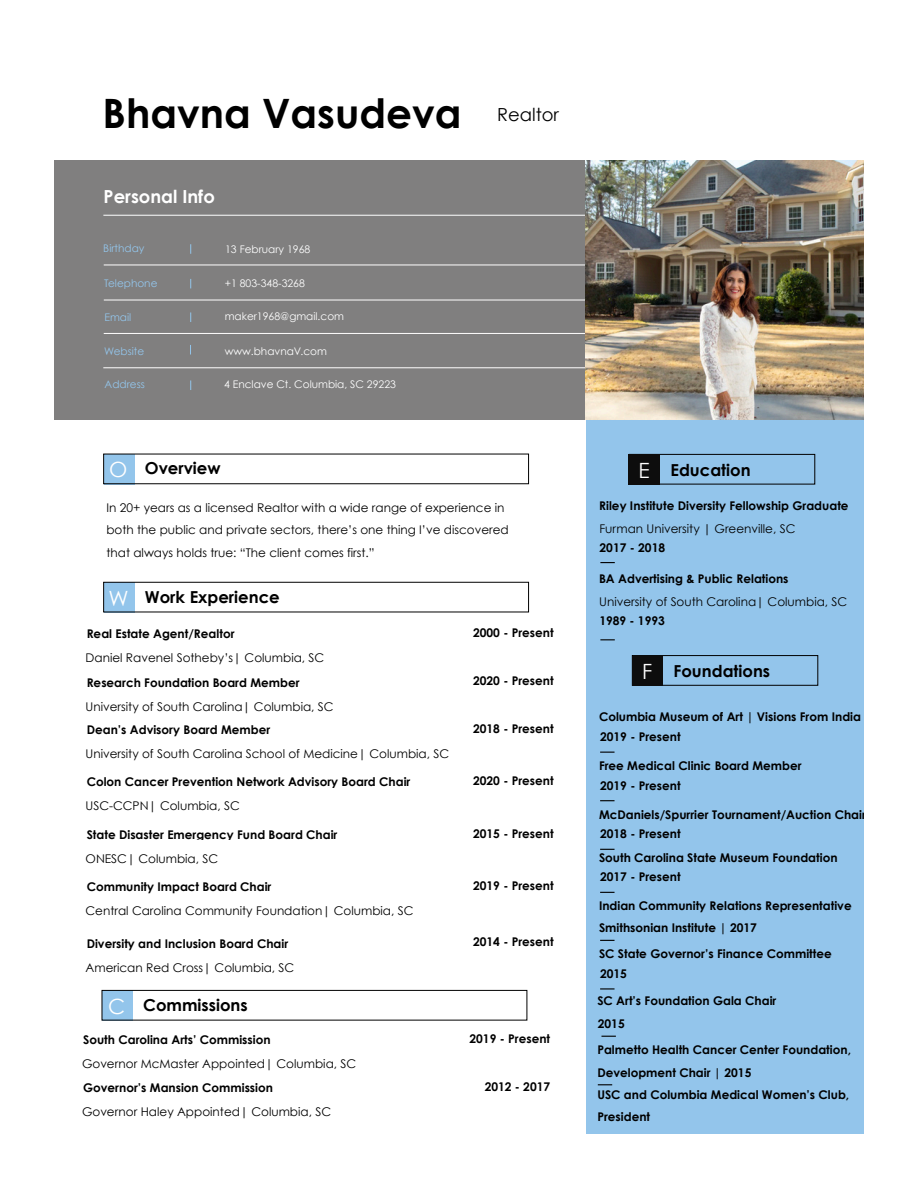
<style>
.page{position:relative;width:918px;height:1188px;background:#fff}
.page>*{position:absolute;margin:0;border:0;box-sizing:border-box;transform-origin:0 0}
.t1{font:700 40.5px "Century Gothic";color:#000}
.t2{font:700 18px "Century Gothic";color:#fff}
.t3{font:18px "Century Gothic";color:#000}
.t4{font:700 16.5px "Century Gothic";color:#000}
.t5{font:700 12px/19.6px "Century Gothic";color:#000}
.t6{font:12px/24px "Century Gothic";color:#000}
.t7{font:10.5px "Century Gothic";color:#fff}
.t8{font:10.5px "Century Gothic";color:#93c5eb}
.s1{font-weight:400;font-size:21px;color:#fff}
.s2{font-weight:400}
.s3{font-weight:700}
</style>
<div class="page">
<div style="left:587px;top:420px;width:277px;height:714px;background:#93c5eb"></div>
<div style="left:54px;top:160px;width:532px;height:260px;background:#807f7f"></div>
<hr style="left:103px;top:215px;width:483px;height:1px;background:#fff">
<hr style="left:104px;top:265px;width:482px;height:1px;background:#fff">
<hr style="left:104px;top:300px;width:482px;height:1px;background:#fff">
<hr style="left:104px;top:333px;width:482px;height:1px;background:#fff">
<hr style="left:103px;top:367px;width:483px;height:1px;background:#fff">
<img style="left:586px;top:160px;width:278px;height:259px">
<div style="left:104px;top:454px;width:31px;height:30px;background:#93c5eb"></div>
<div style="left:629px;top:454px;width:186px;height:30px;border:1px solid #000"></div>
<div style="left:628px;top:454px;width:32px;height:30px;background:#0d0d0d"></div>
<div style="left:104px;top:582px;width:31px;height:30px;background:#93c5eb"></div>
<div style="left:103px;top:582px;width:426px;height:30px;border:1px solid #000"></div>
<svg style="left:600px;top:562px;width:15px;height:1px"></svg>
<svg style="left:600px;top:639px;width:15px;height:1px"></svg>
<div style="left:632px;top:655px;width:186px;height:31px;border:1px solid #000"></div>
<div style="left:633px;top:656px;width:30px;height:30px;background:#0d0d0d"></div>
<div style="left:102px;top:990px;width:31px;height:31px;background:#93c5eb"></div>
<div style="left:102px;top:990px;width:425px;height:30px;border:1px solid #000"></div>
<svg style="left:600px;top:752px;width:15px;height:1px"></svg>
<svg style="left:600px;top:800px;width:15px;height:1px"></svg>
<svg style="left:600px;top:849px;width:15px;height:1px"></svg>
<svg style="left:600px;top:892px;width:15px;height:1px"></svg>
<svg style="left:600px;top:940px;width:15px;height:1px"></svg>
<svg style="left:600px;top:988px;width:15px;height:2px"></svg>
<svg style="left:598px;top:1084px;width:14px;height:1px"></svg>
<svg style="left:601px;top:1036px;width:15px;height:1px"></svg>
<h1 class="t1" style="left:103px;top:82px;width:360px">Bhavna Vasudeva</h1>
<h2 class="t3" style="left:497px;top:102px;width:63px">Realtor</h2>
<p class="t2" style="left:104px;top:183px;width:113px">Personal Info</p>
<p class="t8" style="left:103px;top:241px;width:43px">Birthday</p>
<p class="t8" style="left:104px;top:275px;width:55px">Telephone</p>
<p class="t8" style="left:104px;top:310px;width:28px">Email</p>
<p class="t8" style="left:104px;top:343px;width:42px">Website</p>
<p class="t8" style="left:105px;top:377px;width:42px">Address</p>
<p class="t7" style="left:225px;top:241px;width:87px">13 February 1968</p>
<p class="t7" style="left:225px;top:276px;width:82px">+1 803-348-3268</p>
<p class="t7" style="left:225px;top:309px;width:121px">maker1968@gmail.com</p>
<p class="t7" style="left:225px;top:343px;width:104px">www.bhavnaV.com</p>
<p class="t7" style="left:224px;top:377px;width:174px">4 Enclave Ct. Columbia, SC 29223</p>
<p class="t4" style="left:109px;top:456px;width:113px"><span class="s1">O</span> Overview</p>
<p class="t4" style="left:639px;top:457px;width:114px"><span class="s1">E</span> Education</p>
<p class="t6" style="left:106px;top:496px;width:404px;line-height:22.5px">In 20+ years as a licensed Realtor with a wide range of experience in both the public and private sectors, there’s one thing I’ve discovered that always holds true: “The client comes first.”</p>
<p class="t4" style="left:108px;top:584px;width:173px"><span class="s1">W</span> Work Experience</p>
<p class="t5" style="left:599px;top:493px;width:251px;line-height:23.4px">Riley Institute Diversity Fellowship Graduate<br><span class="s2">Furman University | Greenville, SC</span></p>
<p class="t5" style="left:600px;top:538px;width:67px">2017 - 2018</p>
<p class="t6" style="left:599px;top:566px;width:250px;line-height:23.4px"><span class="s3">BA Advertising &amp; Public Relations<br></span>University of South Carolina| Columbia, SC</p>
<p class="t5" style="left:599px;top:610px;width:67px">1989 - 1993</p>
<p class="t4" style="left:642px;top:658px;width:130px"><span class="s1">F</span> Foundations</p>
<p class="t6" style="left:86px;top:622px;width:240px"><span class="s3">Real Estate Agent/Realtor<br></span>Daniel Ravenel Sotheby’s| Columbia, SC</p>
<p class="t5" style="left:473px;top:622px;width:82px">2000 - Present</p>
<p class="t6" style="left:86px;top:670px;width:250px"><span class="s3">Research Foundation Board Member<br></span>University of South Carolina| Columbia, SC</p>
<p class="t5" style="left:473px;top:671px;width:82px">2020 - Present</p>
<p class="t5" style="left:599px;top:707px;width:264px">Columbia Museum of Art | Visions From India<br>2019 - Present</p>
<p class="t5" style="left:599px;top:755px;width:204px">Free Medical Clinic Board Member<br>2019 - Present</p>
<p class="t5" style="left:599px;top:804px;width:268px">McDaniels/Spurrier Tournament/Auction Chair<br>2018 - Present</p>
<p class="t5" style="left:599px;top:847px;width:240px">South Carolina State Museum Foundation<br>2017 - Present</p>
<p class="t5" style="left:599px;top:894px;width:254px;line-height:22.5px">Indian Community Relations Representative<br>Smithsonian Institute | 2017</p>
<p class="t5" style="left:599px;top:944px;width:234px">SC State Governor’s Finance Committee<br>2015</p>
<p class="t5" style="left:597px;top:989px;width:181px;line-height:22.5px">SC Art’s Foundation Gala Chair<br>2015</p>
<p class="t5" style="left:597px;top:1038px;width:255px;line-height:22.4px">Palmetto Health Cancer Center Foundation,<br>Development Chair | 2015<br>USC and Columbia Medical Women’s Club,<br>President</p>
<p class="t6" style="left:86px;top:718px;width:365px"><span class="s3">Dean’s Advisory Board Member<br></span>University of South Carolina School of Medicine| Columbia, SC</p>
<p class="t5" style="left:473px;top:718px;width:82px">2018 - Present</p>
<p class="t5" style="left:86px;top:770px;width:326px;line-height:24px">Colon Cancer Prevention Network Advisory Board Chair<br><span class="s2">USC-CCPN| Columbia, SC</span></p>
<p class="t5" style="left:473px;top:771px;width:82px">2020 - Present</p>
<p class="t5" style="left:86px;top:822px;width:253px;line-height:24px">State Disaster Emergency Fund Board Chair<br><span class="s2">ONESC| Columbia, SC</span></p>
<p class="t5" style="left:473px;top:823px;width:82px">2015 - Present</p>
<p class="t6" style="left:86px;top:875px;width:329px"><span class="s3">Community Impact Board Chair<br></span>Central Carolina Community Foundation| Columbia, SC</p>
<p class="t5" style="left:473px;top:875px;width:82px">2019 - Present</p>
<p class="t5" style="left:86px;top:931px;width:210px;line-height:24px">Diversity and Inclusion Board Chair<br><span class="s2">American Red Cross| Columbia, SC</span></p>
<p class="t5" style="left:473px;top:932px;width:82px">2014 - Present</p>
<p class="t4" style="left:108px;top:992px;width:141px"><span class="s1">C</span> Commissions</p>
<p class="t6" style="left:82px;top:1028px;width:276px"><span class="s3">South Carolina Arts’ Commission<br></span>Governor McMaster Appointed| Columbia, SC</p>
<p class="t5" style="left:470px;top:1028px;width:82px">2019 - Present</p>
<p class="t6" style="left:82px;top:1076px;width:251px"><span class="s3">Governor’s Mansion Commission<br></span>Governor Haley Appointed| Columbia, SC</p>
<p class="t5" style="left:485px;top:1076px;width:67px">2012 - 2017</p>
</div>
